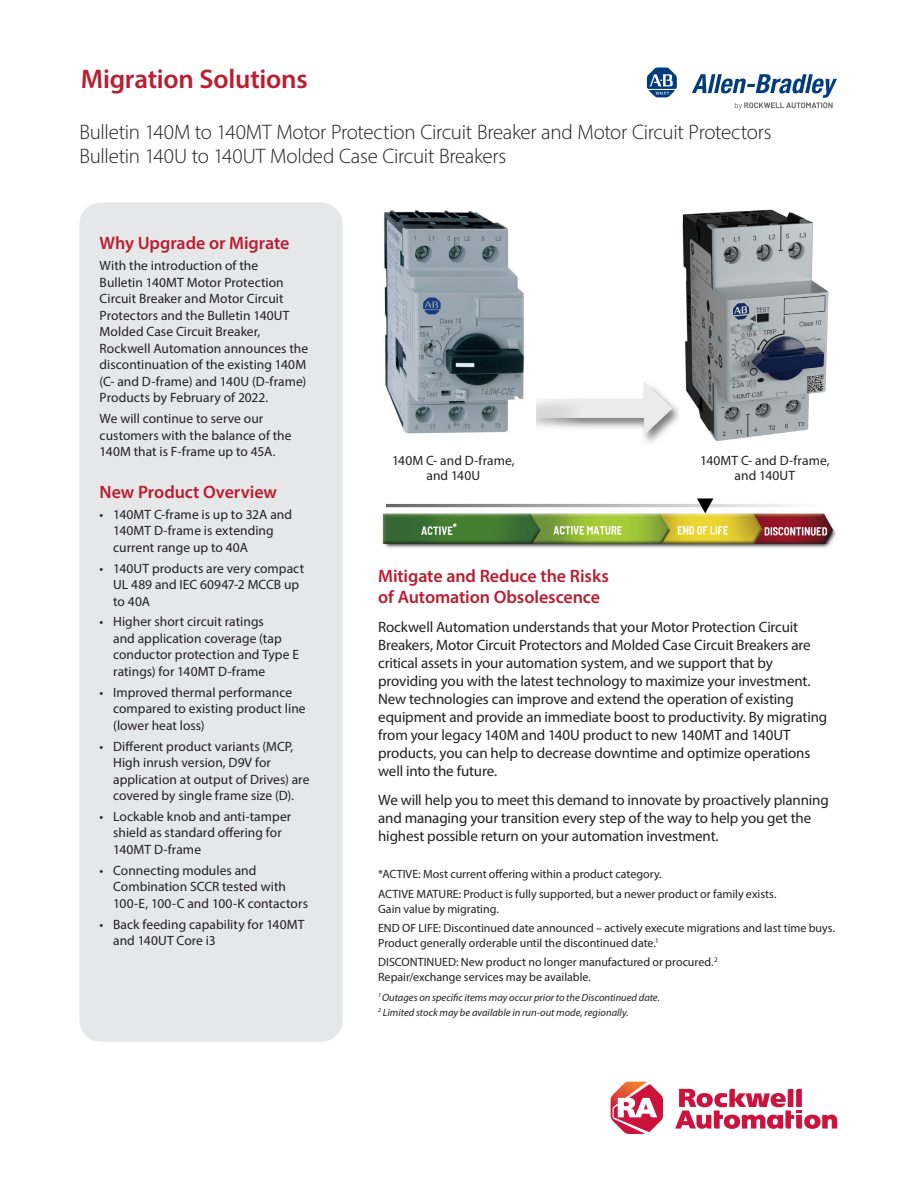
<style>
.page{position:relative;width:918px;height:1188px;background:#fff}
.page>*{position:absolute;margin:0;border:0;box-sizing:border-box;transform-origin:0 0}
.Document_Title{font:600 27px "Myriad Pro";letter-spacing:-.01em;color:#ba1d31}
.Document_Subtitle{font:300 21px "Myriad Pro";letter-spacing:-.015em;color:#231f20}
.Subhead_level_1{font:600 18px/21px "Myriad Pro";letter-spacing:-.005em;color:#ba1d31}
.Subhead_level_1-2{font:15px/18px "Myriad Pro";letter-spacing:-.01em;color:#231f20}
.Sidebar_Bullet_List{font:13.5px/16.5px "Myriad Pro";letter-spacing:.005em;color:#231f20}
.Subhead_level_1-3{font:12px/15px "Myriad Pro";color:#231f20}
.Subhead_level_1-4{font:italic 10.5px/15px "Myriad Pro";color:#231f20}
</style>
<div class="page">
<svg style="left:647px;top:68px;width:30px;height:29px"></svg>
<svg style="left:692px;top:74px;width:145px;height:36px"></svg>
<svg style="left:611px;top:1082px;width:52px;height:52px"></svg>
<svg style="left:675px;top:1089px;width:162px;height:40px"></svg>
<div style="left:79px;top:202px;width:264px;height:840px;background:#e6e7e9;border-radius:22px"></div>
<img style="left:382px;top:498px;width:454px;height:50px">
<img style="left:384px;top:210px;width:140px;height:224px">
<img style="left:682px;top:209px;width:147px;height:232px">
<img style="left:536px;top:381px;width:147px;height:62px">
<p class="Document_Title" style="left:81px;top:62px;width:228px">Migration Solutions</p>
<p class="Document_Subtitle" style="left:79px;top:119px;width:694px">Bulletin 140M to 140MT Motor Protection Circuit Breaker and Motor Circuit Protectors</p>
<p class="Document_Subtitle" style="left:79px;top:143px;width:428px">Bulletin 140U to 140UT Molded Case Circuit Breakers</p>
<p class="Subhead_level_1" style="left:100px;top:232px;width:191px">Why Upgrade or Migrate</p>
<p class="Sidebar_Bullet_List" style="left:100px;top:257px;width:210px">With the introduction of the<br>Bulletin 140MT Motor Protection Circuit Breaker and Motor Circuit Protectors and the Bulletin 140UT Molded Case Circuit Breaker, Rockwell Automation announces the discontinuation of the existing 140M (C- and D-frame) and 140U (D-frame)<br>Products by February of 2022.</p>
<p class="Sidebar_Bullet_List" style="left:100px;top:410px;width:194px">We will continue to serve our customers with the balance of the<br>140M that is F-frame up to 45A.</p>
<p class="Subhead_level_1" style="left:100px;top:481px;width:179px">New Product Overview</p>
<p class="Sidebar_Bullet_List" style="left:113px;top:506px;width:181px;text-indent:-14px">• 140MT C-frame is up to 32A and<br>140MT D-frame is extending current range up to 40A</p>
<p class="Sidebar_Bullet_List" style="left:113px;top:560px;width:193px;text-indent:-14px">• 140UT products are very compact<br>UL 489 and IEC 60947-2 MCCB up to 40A</p>
<p class="Sidebar_Bullet_List" style="left:113px;top:613px;width:187px;text-indent:-14px">• Higher short circuit ratings<br>and application coverage (tap conductor protection and Type E ratings) for 140MT D-frame</p>
<p class="Sidebar_Bullet_List" style="left:113px;top:684px;width:194px;text-indent:-14px">• Improved thermal performance compared to existing product line (lower heat loss)</p>
<p class="Sidebar_Bullet_List" style="left:113px;top:738px;width:198px;text-indent:-14px">• Different product variants (MCP, High inrush version, D9V for application at output of Drives) are covered by single frame size (D).</p>
<p class="Sidebar_Bullet_List" style="left:113px;top:808px;width:180px;text-indent:-14px">• Lockable knob and anti-tamper shield as standard offering for<br>140MT D-frame</p>
<p class="Sidebar_Bullet_List" style="left:113px;top:862px;width:196px;text-indent:-14px">• Connecting modules and<br>Combination SCCR tested with<br>100-E, 100-C and 100-K contactors</p>
<p class="Sidebar_Bullet_List" style="left:113px;top:916px;width:193px;text-indent:-14px">• Back feeding capability for 140MT and 140UT Core i3</p>
<p class="Sidebar_Bullet_List" style="left:392px;top:453px;width:124px;line-height:15px;text-align:center">140M C- and D-frame, and 140U</p>
<p class="Sidebar_Bullet_List" style="left:700px;top:453px;width:131px;line-height:15px;text-align:center">140MT C- and D-frame, and 140UT</p>
<p class="Subhead_level_1" style="left:378px;top:565px;width:232px">Mitigate and Reduce the Risks of Automation Obsolescence</p>
<p class="Subhead_level_1-2" style="left:378px;top:618px;width:451px">Rockwell Automation understands that your Motor Protection Circuit Breakers, Motor Circuit Protectors and Molded Case Circuit Breakers are critical assets in your automation system, and we support that by providing you with the latest technology to maximize your investment.<br>New technologies can improve and extend the operation of existing equipment and provide an immediate boost to productivity. By migrating from your legacy 140M and 140U product to new 140MT and 140UT products, you can help to decrease downtime and optimize operations well into the future.</p>
<p class="Subhead_level_1-2" style="left:378px;top:791px;width:452px">We will help you to meet this demand to innovate by proactively planning and managing your transition every step of the way to help you get the highest possible return on your automation investment.</p>
<p class="Subhead_level_1-3" style="left:378px;top:867px;width:285px">*ACTIVE: Most current offering within a product category.</p>
<p class="Subhead_level_1-3" style="left:378px;top:886px;width:400px">ACTIVE MATURE: Product is fully supported, but a newer product or family exists.<br>Gain value by migrating.</p>
<p class="Subhead_level_1-3" style="left:378px;top:920px;width:459px">END OF LIFE: Discontinued date announced – actively execute migrations and last time buys.<br>Product generally orderable until the discontinued date.<sup>1</sup></p>
<p class="Subhead_level_1-3" style="left:378px;top:954px;width:341px">DISCONTINUED: New product no longer manufactured or procured.<sup>2<br></sup>Repair/exchange services may be available.</p>
<p class="Subhead_level_1-4" style="left:378px;top:989px;width:283px"><sup>1</sup> Outages on specific items may occur prior to the Discontinued date.<br><sup>2</sup> Limited stock may be available in run-out mode, regionally.</p>
</div>
